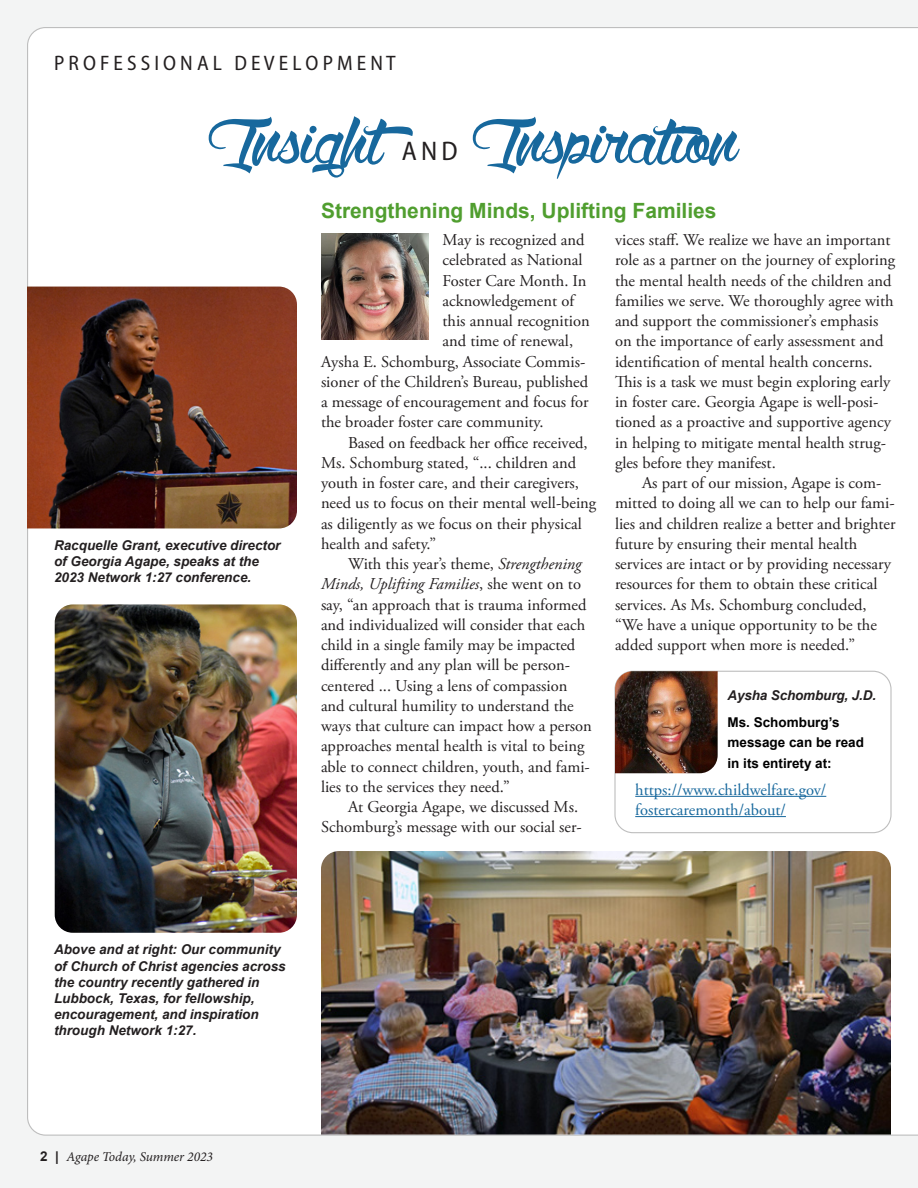
<style>
.page{position:relative;width:918px;height:1188px;background:#f3f4f4}
.page>*{position:absolute;margin:0;border:0;box-sizing:border-box;transform-origin:0 0}
.gill_sans_8_5__bylin{font:108px "Wolfinthe City";letter-spacing:.01em;color:#17689d}
.gill_sans_8_5__bylin-2{font:semi-condensed 27px "Myriad Pro";color:#231f20}
.Arial{font:700 21px "Arial";color:#509e2f}
.gill_sans_8_5__bylin-3{font:semi-condensed 21px "Myriad Pro";color:#231f20}
.Garamond_text{font:16.5px/20.2px "Adobe Garamond Pro";color:#231f20}
.Garamond_first_parag{font:16.5px "Adobe Garamond Pro";color:#231f20}
.Garamond_first_parag-2{font:16.5px/20.2px "Adobe Garamond Pro";color:#17689d}
.Arial-2{font:italic 700 13.5px/16.2px "Arial";color:#231f20}
.Garamond_text-2{font:italic 700 13.5px/16.2px "Arial";color:#231f20}
.Garamond_first_parag-3{font:700 13.5px/20.2px "Arial";color:#000}
.t1{font:italic 13.5px "Minion Pro";letter-spacing:-.005em;color:#231f20}
.Garamond_first_parag-4{font:italic 700 13.5px "Arial";letter-spacing:-.01em;color:#231f20}
.s1{font-style:italic}
.s2{font-family:"Arial";font-weight:700;font-style:normal}
</style>
<div class="page">
<div style="left:27px;top:27px;width:891px;height:1109px;background:#fff"></div>
<div style="left:614px;top:671px;width:278px;height:162px;border:1px solid #bebebe;border-radius:18px"></div>
<img style="left:321px;top:233px;width:108px;height:106px">
<img style="left:321px;top:851px;width:570px;height:284px">
<img style="left:27px;top:287px;width:270px;height:241px">
<img style="left:55px;top:604px;width:242px;height:329px">
<hr style="left:635px;top:796px;width:191px;height:1px;background:#17689d">
<hr style="left:635px;top:816px;width:151px;height:1px;background:#17689d">
<img style="left:615px;top:671px;width:103px;height:102px">
<p class="gill_sans_8_5__bylin-3" style="left:54px;top:50px;width:343px">P R O F E S S I O N A L D E V E L O P M E N T</p>
<p class="gill_sans_8_5__bylin" style="left:207px;top:62px;width:176px">Insight</p>
<p class="gill_sans_8_5__bylin-2" style="left:402px;top:134px;width:57px">A N D</p>
<p class="gill_sans_8_5__bylin" style="left:471px;top:62px;width:268px">Inspiration</p>
<p class="Garamond_text-2" style="left:54px;top:537px;width:228px">Racquelle Grant, executive director of Georgia Agape, speaks at the<br>2023 Network 1:27 conference.</p>
<p class="Arial" style="left:321px;top:195px;width:397px">Strengthening Minds, Uplifting Families</p>
<p class="Garamond_first_parag" style="left:442px;top:230px;width:144px">May is recognized and</p>
<p class="Garamond_first_parag" style="left:442px;top:250px;width:142px">celebrated as National</p>
<p class="Garamond_first_parag" style="left:442px;top:271px;width:146px">Foster Care Month. In</p>
<p class="Garamond_first_parag" style="left:442px;top:291px;width:133px">acknowledgement of</p>
<p class="Garamond_first_parag" style="left:442px;top:311px;width:149px">this annual recognition</p>
<p class="Garamond_first_parag" style="left:442px;top:331px;width:132px">and time of renewal,</p>
<p class="Garamond_first_parag" style="left:321px;top:352px;width:266px">Aysha E. Schomburg, Associate Commis-</p>
<p class="Garamond_first_parag" style="left:321px;top:372px;width:269px">sioner of the Children’s Bureau, published</p>
<p class="Garamond_first_parag" style="left:321px;top:392px;width:269px">a message of encouragement and focus for</p>
<p class="Garamond_first_parag" style="left:321px;top:412px;width:224px">the broader foster care community.</p>
<p class="Garamond_text" style="left:321px;top:433px;width:277px;text-indent:27px">Based on feedback her office received, Ms. Schomburg stated, “... children and youth in foster care, and their caregivers, need us to focus on their mental well-being as diligently as we focus on their physical health and safety.”</p>
<p class="Garamond_text" style="left:321px;top:554px;width:272px;text-indent:27px">With this year’s theme, <span class="s1">Strengthening Minds, Uplifting Families</span>, she went on to say, “an approach that is trauma informed and individualized will consider that each child in a single family may be impacted differently and any plan will be person&shy;centered ... Using a lens of compassion and cultural humility to understand the ways that culture can impact how a person approaches mental health is vital to being able to connect children, youth, and fami&shy;lies to the services they need.”</p>
<p class="Garamond_text" style="left:321px;top:797px;width:262px;text-align:right">At Georgia Agape, we discussed Ms.<br>Schomburg’s message with our social ser-</p>
<p class="Garamond_text" style="left:615px;top:230px;width:282px">vices staff. We realize we have an important role as a partner on the journey of exploring the mental health needs of the children and families we serve. We thoroughly agree with and support the commissioner’s emphasis on the importance of early assessment and identification of mental health concerns.<br>This is a task we must begin exploring early in foster care. Georgia Agape is well-posi&shy;tioned as a proactive and supportive agency in helping to mitigate mental health strug&shy;gles before they manifest.</p>
<p class="Garamond_text" style="left:615px;top:473px;width:282px;text-indent:27px">As part of our mission, Agape is com&shy;mitted to doing all we can to help our fami&shy;lies and children realize a better and brighter future by ensuring their mental health services are intact or by providing necessary resources for them to obtain these critical services. As Ms. Schomburg concluded, “We have a unique opportunity to be the added support when more is needed.”</p>
<p class="Garamond_first_parag-4" style="left:728px;top:686px;width:150px">Aysha Schomburg, J.D.</p>
<p class="Garamond_first_parag-3" style="left:728px;top:712px;width:138px">Ms. Schomburg’s message can be read in its entirety at:</p>
<p class="Garamond_first_parag-2" style="left:635px;top:780px;width:193px">https://www.childwelfare.gov/ fostercaremonth/about/</p>
<p class="Arial-2" style="left:54px;top:942px;width:233px">Above and at right: Our community of Church of Christ agencies across the country recently gathered in<br>Lubbock, Texas, for fellowship, encouragement, and inspiration through Network 1:27.</p>
<p class="t1" style="left:40px;top:1147px;width:174px"><span class="s2">2 |</span> Agape Today, Summer 2023</p>
</div>
